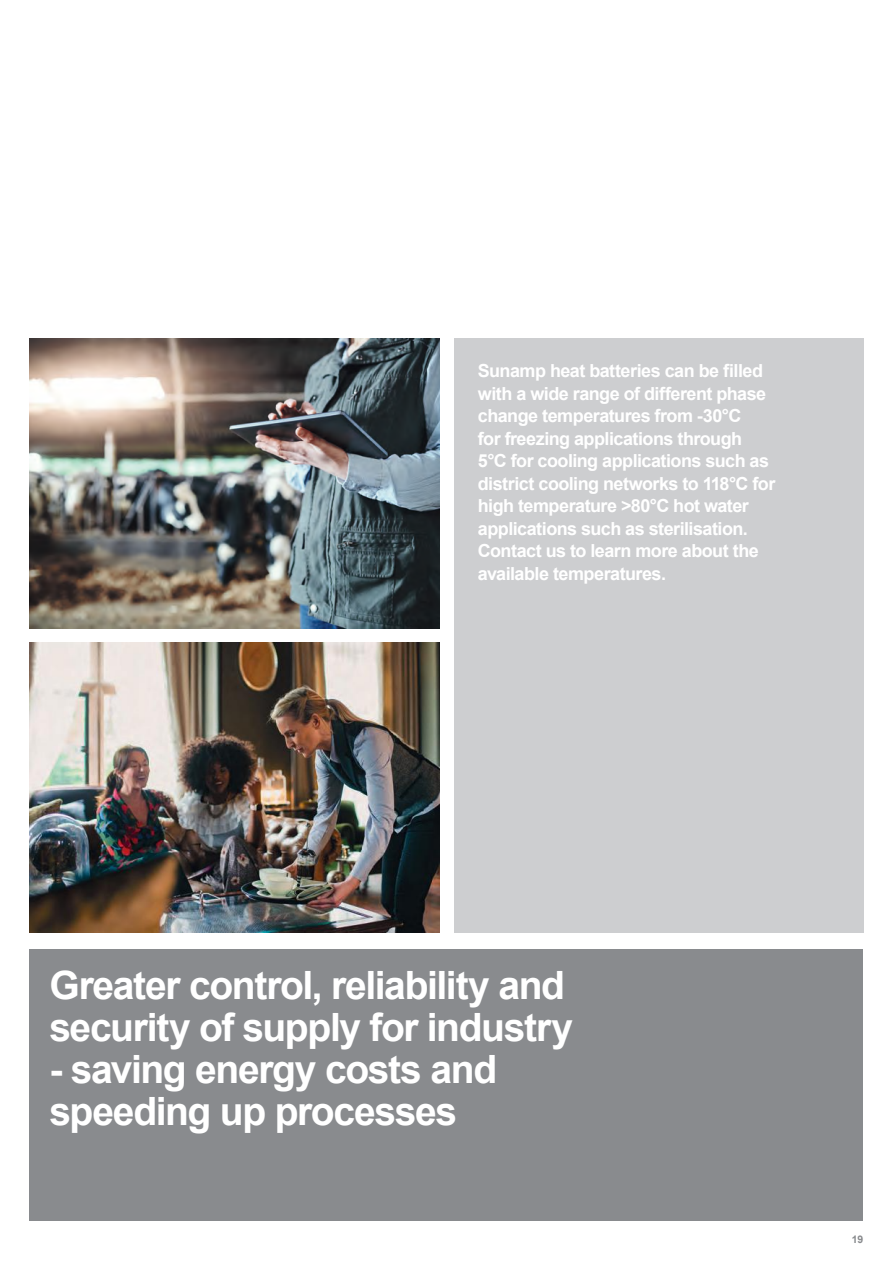
<style>
.page{position:relative;width:893px;height:1263px;background:#fff}
.page>*{position:absolute;margin:0;border:0;box-sizing:border-box;transform-origin:0 0}
.t1{font:700 39px/42px "Arial";letter-spacing:-.035em;color:#fff}
.t2{font:700 18px/22.5px "Arial";letter-spacing:-.03em;color:#fff}
.t3{font:700 10.5px "Arial";color:#898b8e}
</style>
<div class="page">
<div style="left:30px;top:949px;width:833px;height:271px;background:#898b8e"></div>
<div style="left:454px;top:338px;width:409px;height:594px;background:#cdced0"></div>
<img style="left:30px;top:338px;width:409px;height:291px">
<img style="left:30px;top:643px;width:409px;height:289px">
<p class="t2" style="left:478px;top:360px;width:299px">Sunamp heat batteries can be filled with a wide range of different phase change temperatures from -30°C<br>for freezing applications through 5°C for cooling applications such as district cooling networks to 118°C for high temperature &gt;80°C hot water applications such as sterilisation.<br>Contact us to learn more about the available temperatures.</p>
<h1 class="t1" style="left:49px;top:965px;width:525px">Greater control, reliability and security of supply for industry</h1>
<h1 class="t1" style="left:49px;top:1049px;width:449px">- saving energy costs and speeding up processes</h1>
<p class="t3" style="left:852px;top:1233px;width:13px">19</p>
</div>
